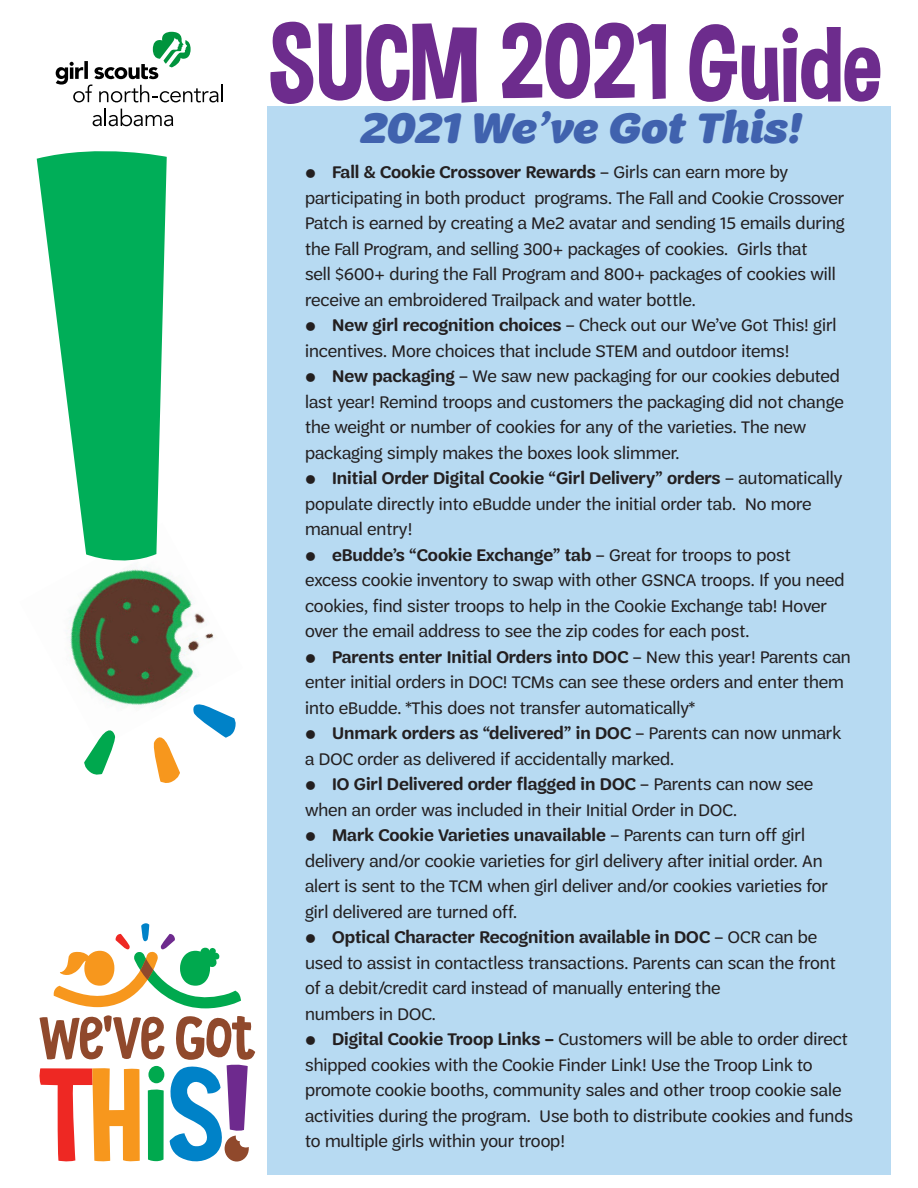
<style>
.page{position:relative;width:918px;height:1188px;background:#fff}
.page>*{position:absolute;margin:0;border:0;box-sizing:border-box;transform-origin:0 0}
.Purple_Header{font:108px "Dimbo";color:#6d2c8d}
.t1{font:italic 900 45px "Trefoil Sans";color:#4062ae}
.t2{font:18px/25.5px "Trefoil Sans";color:#231f20}
.s1{font-weight:600}
</style>
<div class="page">
<div style="left:267px;top:107px;width:624px;height:1068px;background:#b7daf2"></div>
<img style="left:67px;top:569px;width:150px;height:141px">
<svg style="left:37px;top:151px;width:130px;height:417px;fill:#00ae58"></svg>
<svg style="left:153px;top:737px;width:27px;height:46px"></svg>
<svg style="left:192px;top:699px;width:44px;height:39px"></svg>
<svg style="left:84px;top:730px;width:32px;height:45px"></svg>
<svg style="left:40px;top:1015px;width:215px;height:147px"></svg>
<svg style="left:53px;top:923px;width:188px;height:85px"></svg>
<svg style="left:93px;top:109px;width:80px;height:17px"></svg>
<svg style="left:56px;top:32px;width:167px;height:71px"></svg>
<p class="Purple_Header" style="left:268px;top:-2px;width:616px">SUCM 2021 Guide</p>
<p class="t1" style="left:359px;top:103px;width:442px">2021 We’ve Got This!</p>
<p class="t2" style="left:305px;top:160px;width:541px">⚬ <span class="s1">Fall &amp; Cookie Crossover Rewards</span> – Girls can earn more by participating in both product programs. The Fall and Cookie Crossover Patch is earned by creating a Me2 avatar and sending 15 emails during the Fall Program, and selling 300+ packages of cookies. Girls that<br>sell $600+ during the Fall Program and 800+ packages of cookies will receive an embroidered Trailpack and water bottle.</p>
<p class="t2" style="left:305px;top:313px;width:533px">⚬ <span class="s1">New girl recognition choices</span> – Check out our We’ve Got This! girl incentives. More choices that include STEM and outdoor items!</p>
<p class="t2" style="left:305px;top:364px;width:540px">⚬ <span class="s1">New packaging</span> – We saw new packaging for our cookies debuted last year! Remind troops and customers the packaging did not change the weight or number of cookies for any of the varieties. The new packaging simply makes the boxes look slimmer.</p>
<p class="t2" style="left:305px;top:466px;width:539px">⚬ <span class="s1">Initial Order Digital Cookie “Girl Delivery” orders</span> – automatically populate directly into eBudde under the initial order tab. No more manual entry!</p>
<p class="t2" style="left:305px;top:542px;width:541px">⚬ <span class="s1">eBudde’s “Cookie Exchange” tab</span> – Great for troops to post excess cookie inventory to swap with other GSNCA troops. If you need cookies, find sister troops to help in the Cookie Exchange tab! Hover over the email address to see the zip codes for each post.</p>
<p class="t2" style="left:305px;top:644px;width:547px">⚬ <span class="s1">Parents enter Initial Orders into DOC</span> – New this year! Parents can enter initial orders in DOC! TCMs can see these orders and enter them into eBudde. *This does not transfer automatically*</p>
<p class="t2" style="left:305px;top:721px;width:538px">⚬ <span class="s1">Unmark orders as “delivered” in DOC</span> – Parents can now unmark a DOC order as delivered if accidentally marked.</p>
<p class="t2" style="left:305px;top:772px;width:510px">⚬ <span class="s1">IO Girl Delivered order flagged in DOC</span> – Parents can now see when an order was included in their Initial Order in DOC.</p>
<p class="t2" style="left:305px;top:823px;width:524px">⚬ <span class="s1">Mark Cookie Varieties unavailable</span> – Parents can turn off girl delivery and/or cookie varieties for girl delivery after initial order. An alert is sent to the TCM when girl deliver and/or cookies varieties for girl delivered are turned off.</p>
<p class="t2" style="left:305px;top:925px;width:532px">⚬ <span class="s1">Optical Character Recognition available in DOC</span> – OCR can be used to assist in contactless transactions. Parents can scan the front of a debit/credit card instead of manually entering the<br>numbers in DOC.</p>
<p class="t2" style="left:305px;top:1027px;width:550px">⚬ <span class="s1">Digital Cookie Troop Links –</span> Customers will be able to order direct shipped cookies with the Cookie Finder Link! Use the Troop Link to promote cookie booths, community sales and other troop cookie sale activities during the program. Use both to distribute cookies and funds to multiple girls within your troop!</p>
</div>
